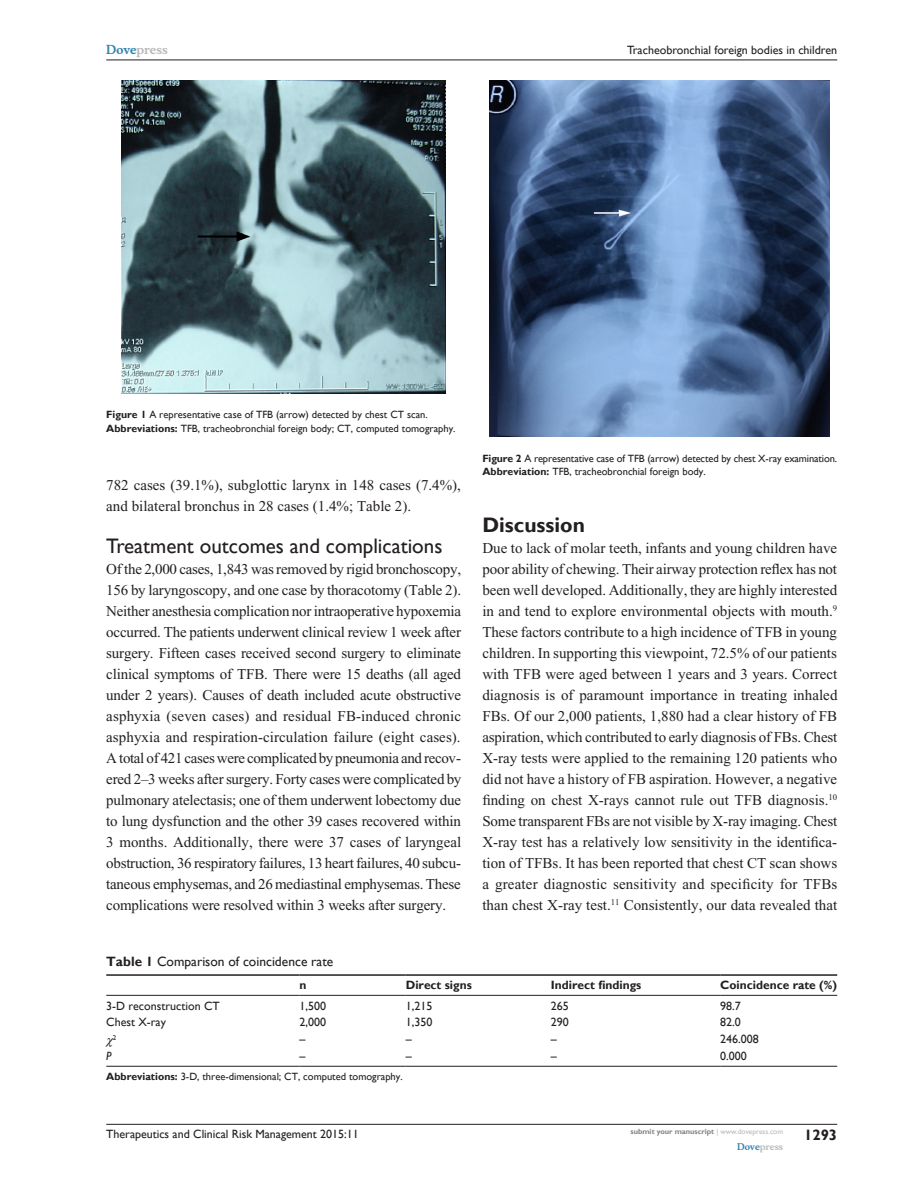
<style>
.page{position:relative;width:918px;height:1188px;background:#fff}
.page>*{position:absolute;margin:0;border:0;box-sizing:border-box;transform-origin:0 0}
.t1{font:21px "Gill Sans";color:#231f20}
.t2{font:700 21px "Gill Sans";color:#231f20}
.TxF{font:15px/21px "Times New Roman";color:#231f20;text-align:justify}
.RunFolio-R{font:700 15px "Gill Sans";color:#231f20}
.TN_TT{font:13.5px "Gill Sans";color:#231f20}
.TB{font:12px "Gill Sans";color:#231f20}
.TCH{font:700 12px "Gill Sans";color:#231f20}
.RunF-R{font:12px "Gill Sans";color:#231f20}
.RunH-R{font:12px "Gill Sans";color:#231f20}
.RunH-Brand-R{font:700 12px "Musee";color:#b8b9bc}
.TB-2{font:italic 12px "Gill Sans";color:#231f20}
.FigC{font:10.5px "Gill Sans";letter-spacing:-.01em;color:#231f20}
.FigSNRI{font:10.5px "Gill Sans";color:#231f20}
.TSNRI{font:10.5px "Gill Sans";color:#231f20}
.RunF-Brand-R{font:700 9px "Musee";color:#b8b9bc}
.RunF-SubmityourMS-R{font:700 7.5px "Gill Sans";color:#808285}
.TB-3{font:7.05px "Gill Sans";color:#231f20}
.s1{color:#3485ae}
.s2{font-weight:700}
.s3{font-weight:400;color:#b8b9bc}
</style>
<div class="page">
<hr style="left:106px;top:1124px;width:731px;height:1px;background:#231f20">
<hr style="left:106px;top:60px;width:731px;height:1px;background:#231f20">
<img style="left:122px;top:81px;width:324px;height:312px">
<img style="left:490px;top:81px;width:340px;height:356px">
<hr style="left:106px;top:974px;width:194px;height:2px;background:#231f20">
<hr style="left:300px;top:974px;width:106px;height:2px;background:#231f20">
<hr style="left:406px;top:974px;width:145px;height:2px;background:#231f20">
<hr style="left:551px;top:974px;width:169px;height:2px;background:#231f20">
<hr style="left:720px;top:974px;width:117px;height:2px;background:#231f20">
<hr style="left:106px;top:995px;width:194px;height:1px;background:#231f20">
<hr style="left:300px;top:995px;width:106px;height:1px;background:#231f20">
<hr style="left:406px;top:995px;width:145px;height:1px;background:#231f20">
<hr style="left:551px;top:995px;width:169px;height:1px;background:#231f20">
<hr style="left:720px;top:995px;width:117px;height:1px;background:#231f20">
<hr style="left:106px;top:1066px;width:194px;height:1px;background:#231f20">
<hr style="left:300px;top:1066px;width:106px;height:1px;background:#231f20">
<hr style="left:406px;top:1066px;width:145px;height:1px;background:#231f20">
<hr style="left:551px;top:1066px;width:169px;height:1px;background:#231f20">
<hr style="left:720px;top:1066px;width:117px;height:1px;background:#231f20">
<p class="RunH-Brand-R" style="left:106px;top:43px;width:63px"><span class="s1">Dove</span>press</p>
<p class="RunH-R" style="left:627px;top:43px;width:212px">Tracheobronchial foreign bodies in children</p>
<p class="FigC" style="left:106px;top:409px;width:323px"><span class="s2">Figure 1</span> A representative case of TFB (arrow) detected by chest CT scan.</p>
<p class="FigSNRI" style="left:106px;top:422px;width:351px"><span class="s2">Abbreviations:</span> TFB, tracheobronchial foreign body; CT, computed tomography.</p>
<p class="TxF" style="left:106px;top:475px;width:356px">782 cases (39.1%), subglottic larynx in 148 cases (7.4%), and bilateral bronchus in 28 cases (1.4%; Table 2).</p>
<h2 class="t1" style="left:106px;top:534px;width:338px">Treatment outcomes and complications</h2>
<p class="TxF" style="left:106px;top:559px;width:357px">Of the 2,000 cases, 1,843 was removed by rigid bronchoscopy, 156 by laryngoscopy, and one case by thoracotomy (Table 2).<br>Neither anesthesia complication nor intraoperative hypoxemia occurred. The patients underwent clinical review 1 week after surgery. Fifteen cases received second surgery to eliminate clinical symptoms of TFB. There were 15 deaths (all aged under 2 years). Causes of death included acute obstructive asphyxia (seven cases) and residual FB-induced chronic asphyxia and respiration-circulation failure (eight cases).<br>A total of 421 cases were complicated by pneumonia and recov&shy;ered 2–3 weeks after surgery. Forty cases were complicated by pulmonary atelectasis; one of them underwent lobectomy due to lung dysfunction and the other 39 cases recovered within 3 months. Additionally, there were 37 cases of laryngeal obstruction, 36 respiratory failures, 13 heart failures, 40 subcu&shy;taneous emphysemas, and 26 mediastinal emphysemas. These complications were resolved within 3 weeks after surgery.</p>
<p class="FigC" style="left:482px;top:452px;width:356px"><span class="s2">Figure 2</span> A representative case of TFB (arrow) detected by chest X-ray examination.</p>
<p class="FigSNRI" style="left:482px;top:466px;width:225px"><span class="s2">Abbreviation:</span> TFB, tracheobronchial foreign body.</p>
<h1 class="t2" style="left:482px;top:512px;width:104px">Discussion</h1>
<p class="TxF" style="left:482px;top:538px;width:357px">Due to lack of molar teeth, infants and young children have poor ability of chewing. Their airway protection reflex has not been well developed. Additionally, they are highly interested in and tend to explore environmental objects with mouth.<sup>9<br></sup>These factors contribute to a high incidence of TFB in young children. In supporting this viewpoint, 72.5% of our patients with TFB were aged between 1 years and 3 years. Correct diagnosis is of paramount importance in treating inhaled FBs. Of our 2,000 patients, 1,880 had a clear history of FB aspiration, which contributed to early diagnosis of FBs. Chest X-ray tests were applied to the remaining 120 patients who did not have a history of FB aspiration. However, a negative finding on chest X-rays cannot rule out TFB diagnosis.<sup>10<br></sup>Some transparent FBs are not visible by X-ray imaging. Chest X-ray test has a relatively low sensitivity in the identifica&shy;tion of TFBs. It has been reported that chest CT scan shows a greater diagnostic sensitivity and specificity for TFBs than chest X-ray test.<sup>11</sup> Consistently, our data revealed that</p>
<p class="TN_TT" style="left:106px;top:954px;width:229px"><span class="s2">Table 1</span> Comparison of coincidence rate</p>
<p class="TCH" style="left:300px;top:978px;width:8px">n</p>
<p class="TCH" style="left:406px;top:978px;width:68px">Direct signs</p>
<p class="TCH" style="left:551px;top:978px;width:92px">Indirect findings</p>
<p class="TCH" style="left:720px;top:978px;width:118px">Coincidence rate (%)</p>
<p class="TB" style="left:106px;top:999px;width:115px">3-D reconstruction CT</p>
<p class="TB" style="left:300px;top:999px;width:28px">1,500</p>
<p class="TB" style="left:406px;top:999px;width:28px">1,215</p>
<p class="TB" style="left:551px;top:999px;width:19px">265</p>
<p class="TB" style="left:720px;top:999px;width:22px">98.7</p>
<p class="TB" style="left:106px;top:1015px;width:61px">Chest X-ray</p>
<p class="TB" style="left:300px;top:1015px;width:28px">2,000</p>
<p class="TB" style="left:406px;top:1015px;width:28px">1,350</p>
<p class="TB" style="left:551px;top:1015px;width:19px">290</p>
<p class="TB" style="left:720px;top:1015px;width:22px">82.0</p>
<p class="TB-3" style="left:113px;top:1033px;width:5px">2</p>
<p class="TB" style="left:300px;top:1032px;width:7px">–</p>
<p class="TB" style="left:406px;top:1032px;width:7px">–</p>
<p class="TB" style="left:551px;top:1032px;width:7px">–</p>
<p class="TB" style="left:720px;top:1032px;width:40px">246.008</p>
<p class="TB-2" style="left:106px;top:1049px;width:7px">P</p>
<p class="TB" style="left:300px;top:1049px;width:7px">–</p>
<p class="TB" style="left:406px;top:1049px;width:7px">–</p>
<p class="TB" style="left:551px;top:1049px;width:7px">–</p>
<p class="TB" style="left:720px;top:1049px;width:28px">0.000</p>
<p class="TSNRI" style="left:106px;top:1070px;width:298px"><span class="s2">Abbreviations:</span> 3-D, three-dimensional; CT, computed tomography.</p>
<p class="RunF-R" style="left:106px;top:1127px;width:254px">Therapeutics and Clinical Risk Management 2015:11</p>
<p class="RunF-SubmityourMS-R" style="left:631px;top:1127px;width:154px">submit your manuscript <span class="s3">| www.dovepress.com</span></p>
<p class="RunF-Brand-R" style="left:737px;top:1141px;width:48px"><span class="s1">Dove</span>press</p>
<p class="RunFolio-R" style="left:804px;top:1126px;width:35px">1293</p>
</div>
